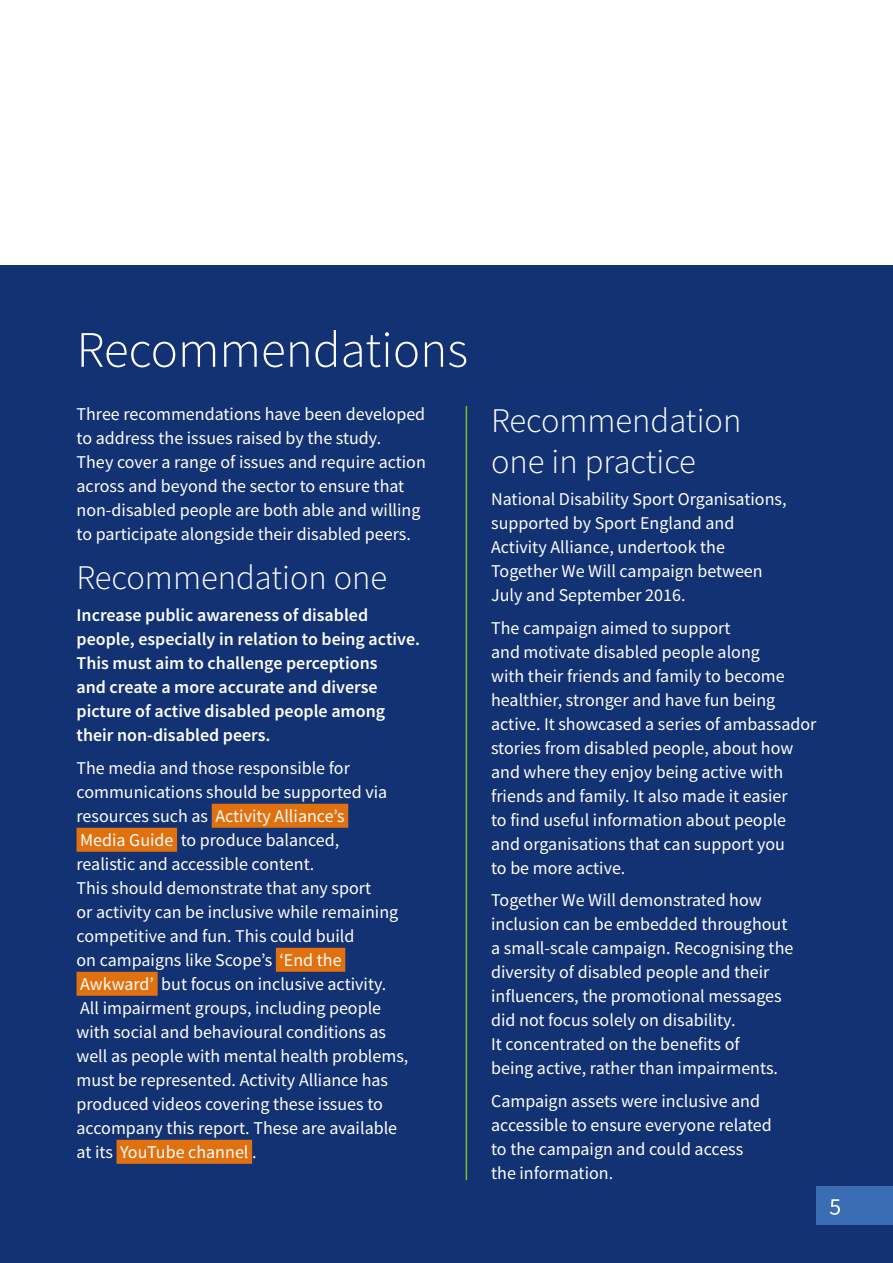
<style>
.page{position:relative;width:893px;height:1263px;background:#fff}
.page>*{position:absolute;margin:0;border:0;box-sizing:border-box;transform-origin:0 0}
.t1{font:300 51.15px "Source Sans Pro";color:#fff}
.t2{font:300 34.5px/40.5px "Source Sans Pro";color:#fff}
.t3{font:18px/24px "Source Sans Pro";color:#fff}
.t4{font:600 18px/24px "Source Sans Pro";color:#fff}
</style>
<div class="page">
<div style="left:0;top:266px;width:893px;height:997px;background:#123274"></div>
<div style="left:816px;top:1186px;width:77px;height:39px;background:#3a6db4"></div>
<svg style="left:830px;top:1199px;width:10px;height:16px"></svg>
<div style="left:212px;top:804px;width:136px;height:24px;background:#e1700e"></div>
<div style="left:77px;top:828px;width:100px;height:24px;background:#e1700e"></div>
<div style="left:276px;top:948px;width:69px;height:24px;background:#e1700e"></div>
<div style="left:77px;top:972px;width:81px;height:24px;background:#e1700e"></div>
<div style="left:117px;top:1140px;width:135px;height:24px;background:#e1700e"></div>
<hr style="left:466px;top:406px;width:1px;height:774px;background:#86bc25">
<p class="t1" style="left:77px;top:318px;width:393px">Recommendations</p>
<p class="t3" style="left:77px;top:402px;width:351px">Three recommendations have been developed to address the issues raised by the study.<br>They cover a range of issues and require action across and beyond the sector to ensure that non-disabled people are both able and willing to participate alongside their disabled peers.</p>
<p class="t2" style="left:77px;top:557px;width:312px">Recommendation one</p>
<p class="t4" style="left:77px;top:603px;width:345px">Increase public awareness of disabled people, especially in relation to being active.<br>This must aim to challenge perceptions<br>and create a more accurate and diverse picture of active disabled people among their non-disabled peers.</p>
<p class="t3" style="left:77px;top:756px;width:333px">The media and those responsible for communications should be supported via resources such as Activity Alliance’s<br>Media Guide to produce balanced,<br>realistic and accessible content.<br>This should demonstrate that any sport<br>or activity can be inclusive while remaining competitive and fun. This could build<br>on campaigns like Scope’s ‘End the Awkward’ but focus on inclusive activity.<br>All impairment groups, including people with social and behavioural conditions as well as people with mental health problems, must be represented. Activity Alliance has produced videos covering these issues to accompany this report. These are available at its YouTube channel .</p>
<p class="t2" style="left:491px;top:400px;width:252px">Recommendation one in practice</p>
<p class="t3" style="left:491px;top:487px;width:297px">National Disability Sport Organisations, supported by Sport England and Activity Alliance, undertook the Together We Will campaign between July and September 2016.</p>
<p class="t3" style="left:491px;top:615px;width:327px">The campaign aimed to support<br>and motivate disabled people along<br>with their friends and family to become healthier, stronger and have fun being active. It showcased a series of ambassador stories from disabled people, about how and where they enjoy being active with friends and family. It also made it easier<br>to find useful information about people and organisations that can support you<br>to be more active.</p>
<p class="t3" style="left:491px;top:888px;width:304px">Together We Will demonstrated how inclusion can be embedded throughout a small-scale campaign. Recognising the diversity of disabled people and their influencers, the promotional messages did not focus solely on disability.<br>It concentrated on the benefits of<br>being active, rather than impairments.</p>
<p class="t3" style="left:491px;top:1088px;width:282px">Campaign assets were inclusive and accessible to ensure everyone related to the campaign and could access the information.</p>
</div>
